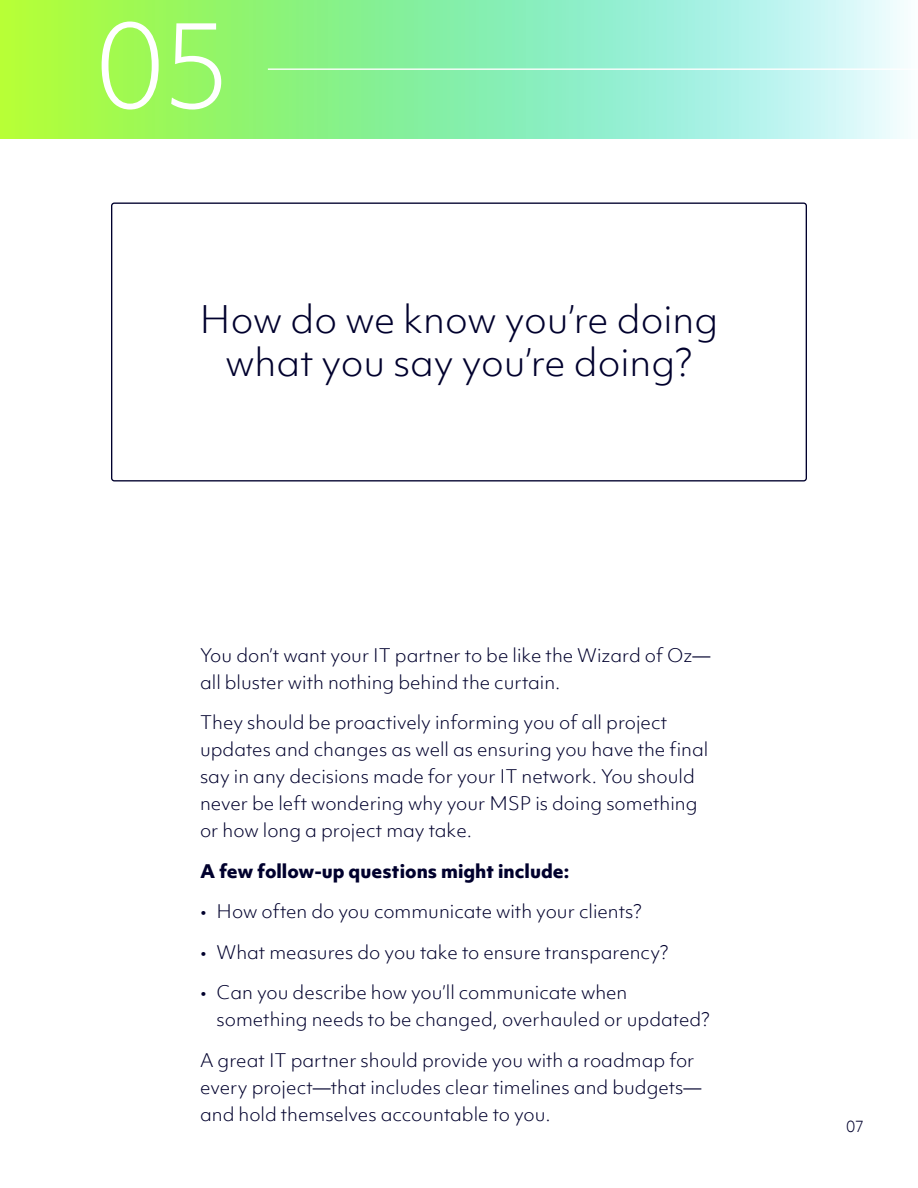
<style>
.page{position:relative;width:918px;height:1188px;background:#fff}
.page>*{position:absolute;margin:0;border:0;box-sizing:border-box;transform-origin:0 0}
.t1{font:300 113.4px "Objektiv Mk 1";color:#fff}
.t2{font:300 36.45px/43.8px "Objektiv Mk 1";color:#00002d;text-align:center}
.t3{font:300 18px/27px "Objektiv Mk 1";color:#00002d}
.t4{font:800 18px "Objektiv Mk 1";color:#00002d}
.t5{font:300 15px "Objektiv Mk 1";color:#00002d}
</style>
<div class="page">
<svg style="left:0;top:0;width:904px;height:138px"></svg>
<hr style="left:268px;top:69px;width:650px;height:1px;background:#fff">
<h1 class="t1" style="left:95px;top:-12px;width:138px">05</h1>
<h2 class="t2" style="left:200px;top:297px;width:520px">How do we know you’re doing what you say you’re doing?</h2>
<p class="t3" style="left:200px;top:642px;width:512px">You don’t want your IT partner to be like the Wizard of Oz— all bluster with nothing behind the curtain.</p>
<p class="t3" style="left:200px;top:709px;width:510px">They should be proactively informing you of all project updates and changes as well as ensuring you have the final say in any decisions made for your IT network. You should never be left wondering why your MSP is doing something or how long a project may take.</p>
<p class="t4" style="left:200px;top:858px;width:371px">A few follow-up questions might include:</p>
<p class="t3" style="left:200px;top:898px;width:443px">• How often do you communicate with your clients?</p>
<p class="t3" style="left:200px;top:939px;width:470px">• What measures do you take to ensure transparency?</p>
<p class="t3" style="left:217px;top:979px;width:495px;text-indent:-16px">• Can you describe how you’ll communicate when something needs to be changed, overhauled or updated?</p>
<p class="t3" style="left:200px;top:1047px;width:503px">A great IT partner should provide you with a roadmap for every project—that includes clear timelines and budgets— and hold themselves accountable to you.</p>
<p class="t5" style="left:846px;top:1116px;width:19px">07</p>
</div>
